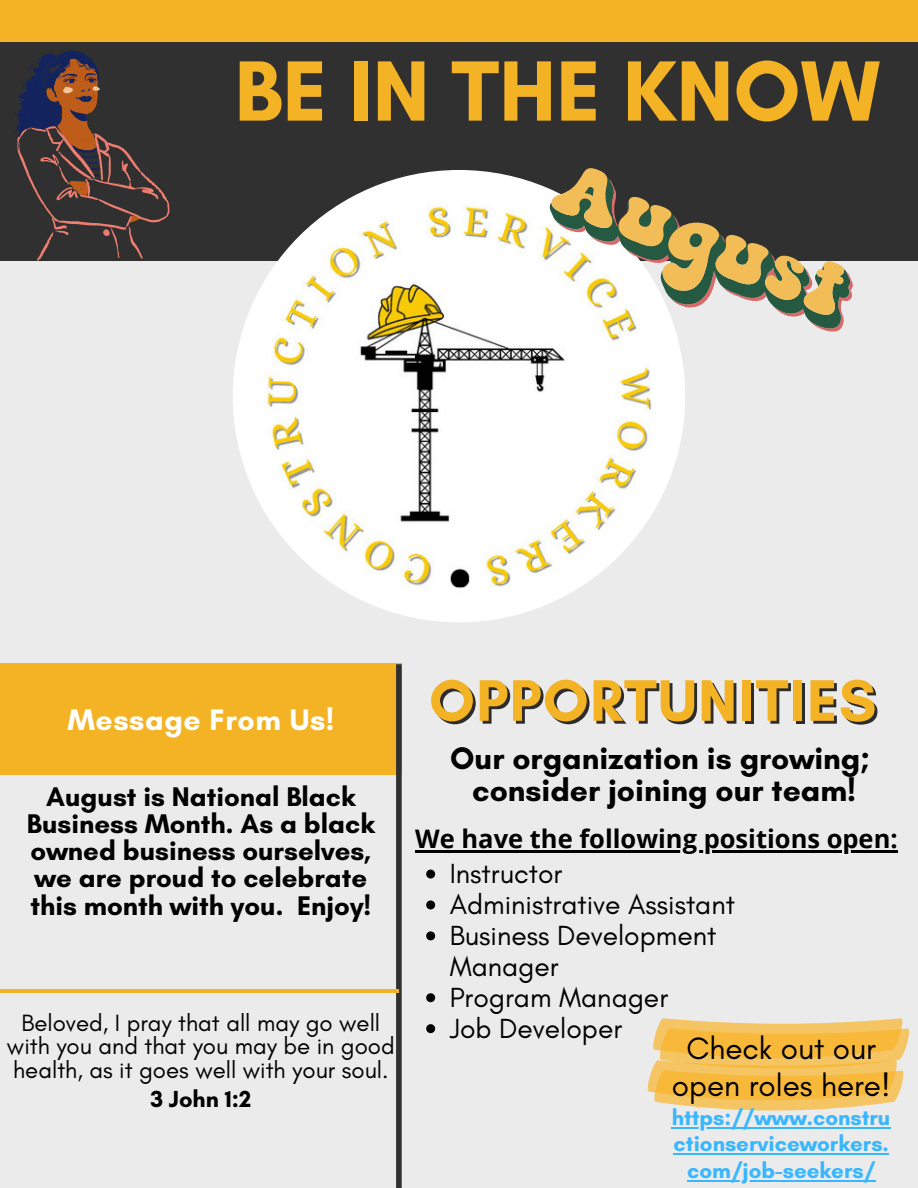
<style>
.page{position:relative;width:918px;height:1188px;background:#ebebeb}
.page>*{position:absolute;margin:0;border:0;box-sizing:border-box;transform-origin:0 0}
.t1{font:700 87.15px "Glacial Indifference";color:#f4b324}
.t2{font:700 59.7px "Glacial Indifference";letter-spacing:.02em;color:#f4b324}
.t3{font:700 31.8px "Glacial Indifference";color:#000}
.t4{font:31.5px/37.3px "Glacial Indifference";color:#000;text-align:center}
.t5{font:700 30.3px "Glacial Indifference";letter-spacing:.02em;color:#fff}
.t6{font:28.2px/30.9px "Glacial Indifference";color:#000}
.t7{font:700 27.45px/27.2px "Glacial Indifference";color:#000;text-align:center}
.t8{font:700 25.5px "Open Sans";color:#000}
.t9{font:24px/23.5px "Glacial Indifference";color:#000;text-align:center}
.t10{font:700 23.7px "Glacial Indifference";color:#000}
.t11{font:700 22.2px/26.5px "Glacial Indifference";color:#38b6ff;text-align:center}
</style>
<div class="page">
<div style="left:0;top:664px;width:402px;height:111px;background:#f4b324"></div>
<div style="left:396px;top:664px;width:6px;height:524px;background:#303030"></div>
<hr style="left:0;top:990px;width:398px;height:3px;background:#f4b324">
<div style="left:0;top:39px;width:918px;height:221px;background:#303030"></div>
<div style="left:0;top:0;width:918px;height:42px;background:#f4b324"></div>
<img style="left:233px;top:170px;width:452px;height:452px;border-radius:50%">
<svg style="left:647px;top:1019px;width:262px;height:92px;background:#f5c360"></svg>
<hr style="left:672px;top:1127px;width:219px;height:2px;background:#38b6ff">
<hr style="left:674px;top:1153px;width:215px;height:2px;background:#38b6ff">
<hr style="left:687px;top:1180px;width:188px;height:2px;background:#38b6ff">
<svg style="left:545px;top:260px;width:317px;height:103px"></svg>
<svg style="left:534px;top:182px;width:325px;height:178px"></svg>
<svg style="left:537px;top:168px;width:317px;height:179px"></svg>
<svg style="left:14px;top:50px;width:156px;height:211px"></svg>
<svg style="left:426px;top:870px;width:9px;height:9px"></svg>
<svg style="left:426px;top:900px;width:9px;height:9px"></svg>
<svg style="left:426px;top:931px;width:9px;height:9px"></svg>
<svg style="left:426px;top:993px;width:9px;height:9px"></svg>
<svg style="left:426px;top:1024px;width:9px;height:9px"></svg>
<hr style="left:415px;top:850px;width:483px;height:3px;background:#000">
<p class="t1" style="left:234px;top:38px;width:647px">BE IN THE KNOW</p>
<p class="t5" style="left:67px;top:701px;width:269px">Message From Us!</p>
<p class="t7" style="left:27px;top:783px;width:349px">August is National Black<br>Business Month. As a black owned business ourselves, we are proud to celebrate this month with you. Enjoy!</p>
<p class="t9" style="left:7px;top:1011px;width:389px">Beloved, I pray that all may go well with you and that you may be in good health, as it goes well with your soul.</p>
<p class="t10" style="left:150px;top:1085px;width:103px">3 John 1:2</p>
<p class="t2" style="left:429px;top:664px;width:449px">OPPORTUNITIES</p>
<p class="t3" style="left:450px;top:739px;width:421px">Our organization is growing;</p>
<p class="t3" style="left:472px;top:771px;width:385px">consider joining our team!</p>
<p class="t8" style="left:415px;top:821px;width:484px">We have the following positions open:</p>
<p class="t6" style="left:450px;top:858px;width:114px">Instructor</p>
<p class="t6" style="left:450px;top:889px;width:287px">Administrative Assistant</p>
<p class="t6" style="left:450px;top:920px;width:268px">Business Development<br>Manager</p>
<p class="t6" style="left:450px;top:982px;width:220px">Program Manager</p>
<p class="t6" style="left:450px;top:1013px;width:174px">Job Developer</p>
<p class="t4" style="left:672px;top:1029px;width:220px">Check out our open roles here!</p>
<p class="t11" style="left:672px;top:1104px;width:220px">https://www.constru ctionserviceworkers. com/job-seekers/</p>
</div>
